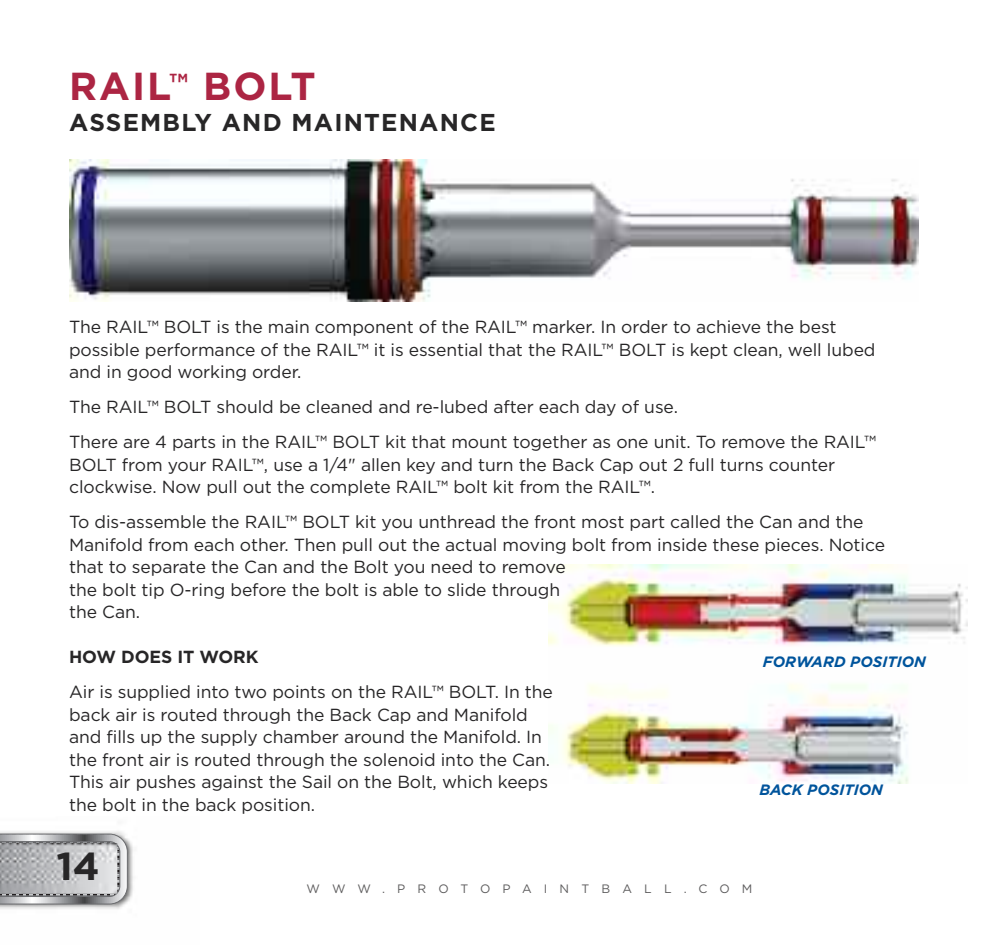
<style>
.page{position:relative;width:990px;height:945px;background:#fff}
.page>*{position:absolute;margin:0;border:0;box-sizing:border-box;transform-origin:0 0}
.t1{font:700 39px "Gotham";letter-spacing:.05em;color:#ac2543}
.t2{font:700 39px "Gotham";color:#272627}
.t3{font:700 24.5px "Gotham";letter-spacing:.05em;color:#272627}
.t4{font:17.5px/22.5px "Gotham";letter-spacing:-.005em;color:#272627}
.t5{font:700 17.5px "Gotham";letter-spacing:-.005em;color:#272627}
.t6{font:italic 700 15px "Gotham";color:#00549c}
.t7{font:12.25px "Gotham";letter-spacing:1em;color:#5d5c5d}
</style>
<div class="page">
<img style="left:548px;top:564px;width:419px;height:220px">
<img style="left:0;top:831px;width:133px;height:78px">
<svg style="left:0;top:834px;width:128px;height:71px;background:#a2a2a5"></svg>
<img style="left:0;top:843px;width:117px;height:51px">
<img style="left:70px;top:159px;width:848px;height:143px">
<h1 class="t1" style="left:69px;top:64px;width:248px">RAIL<sup>™</sup> BOLT</h1>
<h2 class="t3" style="left:69px;top:108px;width:428px">ASSEMBLY AND MAINTENANCE</h2>
<p class="t4" style="left:69px;top:316px;width:808px">The RAIL™ BOLT is the main component of the RAIL™ marker. In order to achieve the best possible performance of the RAIL™ it is essential that the RAIL™ BOLT is kept clean, well lubed and in good working order.</p>
<p class="t4" style="left:69px;top:390px;width:809px;line-height:35px">The RAIL™ BOLT should be cleaned and re-lubed after each day of use.<br>There are 4 parts in the RAIL™ BOLT kit that mount together as one unit. To remove the RAIL™</p>
<p class="t4" style="left:69px;top:454px;width:768px">BOLT from your RAIL™, use a 1/4" allen key and turn the Back Cap out 2 full turns counter clockwise. Now pull out the complete RAIL™ bolt kit from the RAIL™.</p>
<p class="t4" style="left:69px;top:511px;width:818px">To dis-assemble the RAIL™ BOLT kit you unthread the front most part called the Can and the Manifold from each other. Then pull out the actual moving bolt from inside these pieces. Notice that to separate the Can and the Bolt you need to remove<br>the bolt tip O-ring before the bolt is able to slide through<br>the Can.</p>
<p class="t5" style="left:69px;top:647px;width:191px">HOW DOES IT WORK</p>
<p class="t4" style="left:69px;top:681px;width:485px">Air is supplied into two points on the RAIL™ BOLT. In the back air is routed through the Back Cap and Manifold and fills up the supply chamber around the Manifold. In the front air is routed through the solenoid into the Can.<br>This air pushes against the Sail on the Bolt, which keeps the bolt in the back position.</p>
<p class="t6" style="left:763px;top:653px;width:165px">FORWARD POSITION</p>
<p class="t6" style="left:759px;top:781px;width:125px">BACK POSITION</p>
<h1 class="t2" style="left:56px;top:843px;width:45px">14</h1>
<p class="t7" style="left:306px;top:882px;width:448px">WWW.PROTOPAINTBALL.COM</p>
</div>
